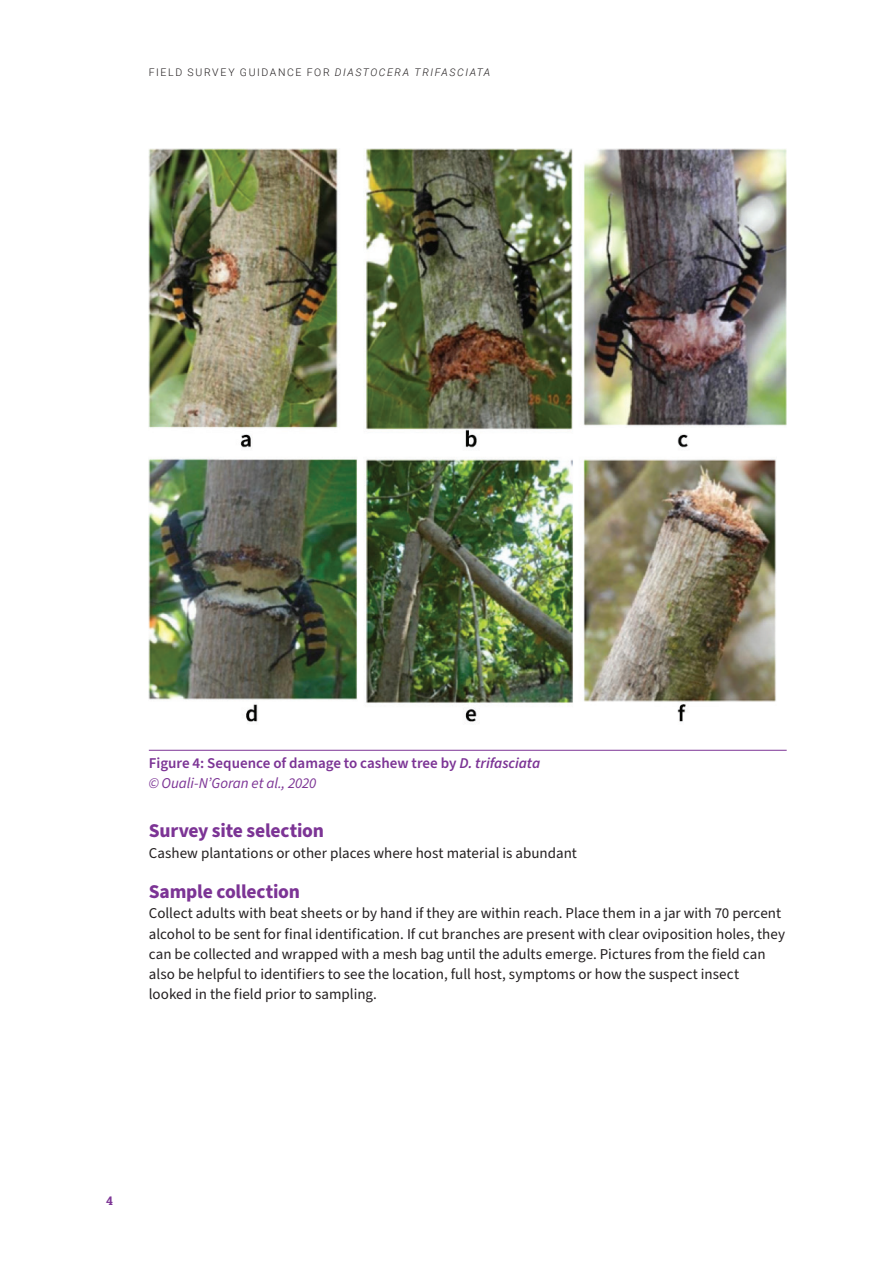
<style>
.page{position:relative;width:893px;height:1263px;background:#fff}
.page>*{position:absolute;margin:0;border:0;box-sizing:border-box;transform-origin:0 0}
.t1{font:700 19.5px "Source Sans Pro";letter-spacing:-.01em;color:#7c3495}
.t2{font:15px/20.2px "Source Sans Pro";color:#231f20}
.t3{font:600 15px/20.2px "Source Sans Pro";color:#7c3495}
.t4{font:700 12px "Roboto Slab";color:#7c3495}
.t5{font:300 10.5px "Roboto";letter-spacing:.15em;color:#231f20}
.s1{font-style:italic}
.s2{font-weight:400;font-style:italic}
</style>
<div class="page">
<img style="left:149px;top:149px;width:638px;height:573px">
<hr style="left:149px;top:750px;width:638px;height:1px;background:#7c3495">
<p class="t5" style="left:149px;top:65px;width:343px">FIELD SURVEY GUIDANCE FOR <span class="s1">DIASTOCERA TRIFASCIATA</span></p>
<p class="t3" style="left:149px;top:753px;width:393px">Figure 4: Sequence of damage to cashew tree by <span class="s1">D. trifasciata </span><span class="s2">© Ouali-N’Goran et al., 2020</span></p>
<h1 class="t1" style="left:149px;top:818px;width:177px">Survey site selection</h1>
<p class="t2" style="left:149px;top:843px;width:430px">Cashew plantations or other places where host material is abundant</p>
<h1 class="t1" style="left:149px;top:878px;width:153px">Sample collection</h1>
<p class="t2" style="left:149px;top:904px;width:638px">Collect adults with beat sheets or by hand if they are within reach. Place them in a jar with 70 percent alcohol to be sent for final identification. If cut branches are present with clear oviposition holes, they can be collected and wrapped with a mesh bag until the adults emerge. Pictures from the field can also be helpful to identifiers to see the location, full host, symptoms or how the suspect insect looked in the field prior to sampling.</p>
<p class="t4" style="left:106px;top:1193px;width:8px">4</p>
</div>
